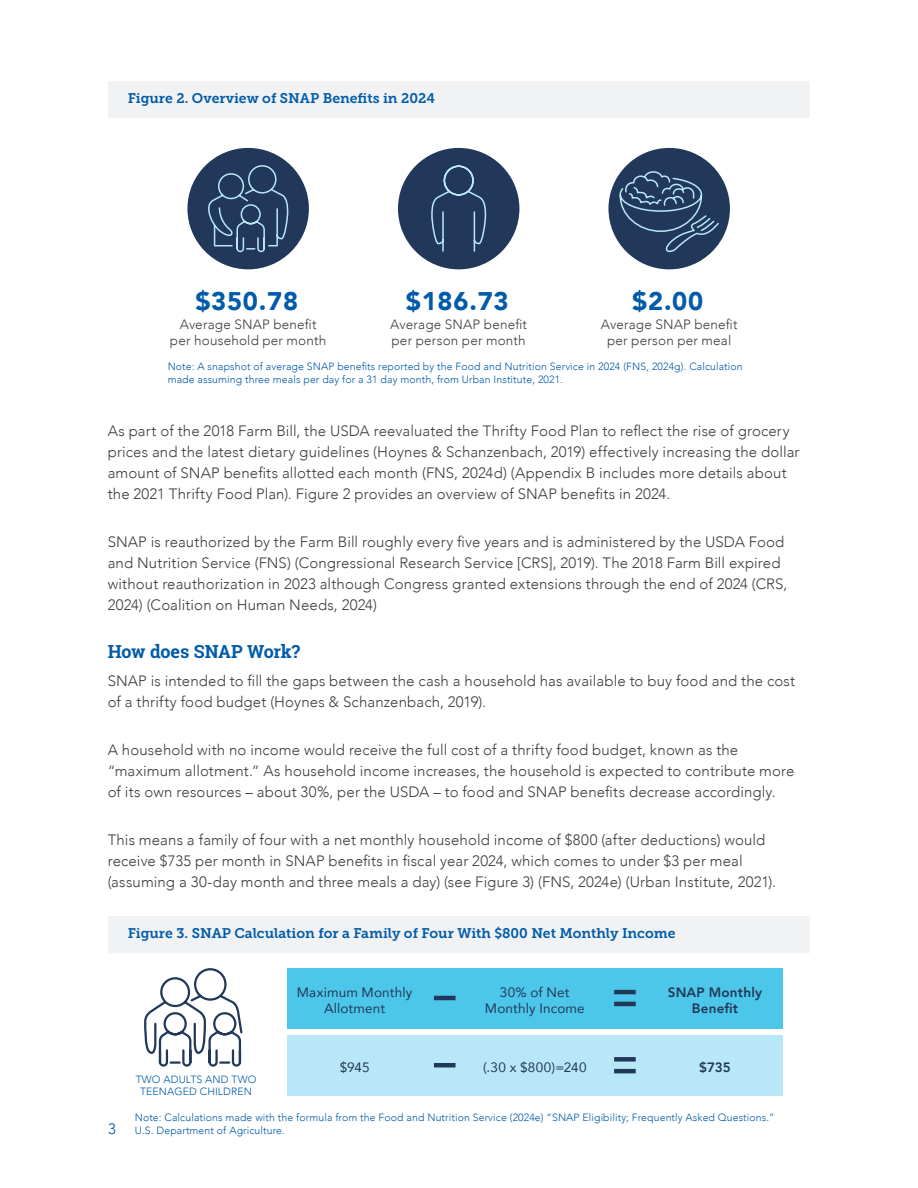
<style>
.page{position:relative;width:918px;height:1188px;background:#fff}
.page>*{position:absolute;margin:0;border:0;box-sizing:border-box;transform-origin:0 0}
.Body{font:900 25.5px "Avenir";letter-spacing:.03em;color:#015ba9}
.Sub_3{font:700 18px "Roboto Slab";letter-spacing:-.015em;color:#015ba9}
.Body-2{font:300 15px/21px "Avenir";letter-spacing:.01em;color:#3e3e3f}
.t1{font:300 15px "Avenir";color:#015ba9}
.Figure_header{font:13.95px "Museo Slab 700";color:#015ba9}
.Body-3{font:300 13.5px/15.6px "Avenir";letter-spacing:.015em;color:#3e3e3f;text-align:center}
.Body-4{font:13.5px/15.6px "Avenir";letter-spacing:.01em;color:#22385a;text-align:center}
.Body-5{font:800 13.5px/15.6px "Avenir";letter-spacing:.015em;color:#22385a;text-align:center}
.Body-6{font:300 10.5px/12.6px "Avenir";letter-spacing:.01em;color:#015ba9}
</style>
<div class="page">
<div style="left:187px;top:148px;width:122px;height:121px;background:#22385a;border-radius:50%"></div>
<div style="left:398px;top:148px;width:121px;height:121px;background:#22385a;border-radius:50%"></div>
<div style="left:608px;top:148px;width:122px;height:121px;background:#22385a;border-radius:50%"></div>
<svg style="left:207px;top:147px;width:81px;height:106px"></svg>
<svg style="left:432px;top:165px;width:54px;height:87px"></svg>
<svg style="left:619px;top:170px;width:101px;height:86px"></svg>
<div style="left:108px;top:81px;width:702px;height:37px;background:#f1f2f3"></div>
<div style="left:108px;top:916px;width:702px;height:37px;background:#f1f2f3"></div>
<svg style="left:144px;top:968px;width:99px;height:99px"></svg>
<div style="left:287px;top:968px;width:496px;height:60px;background:#4dc7e9"></div>
<hr style="left:434px;top:996px;width:22px;height:4px;background:#22385a">
<hr style="left:614px;top:990px;width:22px;height:4px;background:#22385a">
<hr style="left:614px;top:1002px;width:22px;height:4px;background:#22385a">
<div style="left:287px;top:1035px;width:496px;height:60px;background:#b8e8f7"></div>
<hr style="left:434px;top:1063px;width:22px;height:4px;background:#22385a">
<div style="left:614px;top:1057px;width:22px;height:5px;background:#22385a"></div>
<hr style="left:614px;top:1069px;width:22px;height:4px;background:#22385a">
<p class="Figure_header" style="left:128px;top:91px;width:309px">Figure 2. Overview of SNAP Benefits in 2024</p>
<p class="Body" style="left:195px;top:279px;width:104px">$350.78</p>
<p class="Body" style="left:406px;top:279px;width:104px">$186.73</p>
<p class="Body" style="left:632px;top:279px;width:72px">$2.00</p>
<p class="Body-3" style="left:170px;top:317px;width:158px">Average SNAP benefit per household per month</p>
<p class="Body-3" style="left:390px;top:317px;width:138px;text-align:left">Average SNAP benefit per person per month</p>
<p class="Body-3" style="left:601px;top:317px;width:138px">Average SNAP benefit per person per meal</p>
<p class="Body-6" style="left:168px;top:360px;width:577px">Note: A snapshot of average SNAP benefits reported by the Food and Nutrition Service in 2024 (FNS, 2024g). Calculation made assuming three meals per day for a 31 day month, from Urban Institute, 2021.</p>
<p class="Body-2" style="left:108px;top:420px;width:693px">As part of the 2018 Farm Bill, the USDA reevaluated the Thrifty Food Plan to reflect the rise of grocery prices and the latest dietary guidelines (Hoynes &amp; Schanzenbach, 2019) effectively increasing the dollar amount of SNAP benefits allotted each month (FNS, 2024d) (Appendix B includes more details about the 2021 Thrifty Food Plan). Figure 2 provides an overview of SNAP benefits in 2024.</p>
<p class="Body-2" style="left:108px;top:531px;width:681px">SNAP is reauthorized by the Farm Bill roughly every five years and is administered by the USDA Food and Nutrition Service (FNS) (Congressional Research Service [CRS], 2019). The 2018 Farm Bill expired without reauthorization in 2023 although Congress granted extensions through the end of 2024 (CRS, 2024) (Coalition on Human Needs, 2024)</p>
<p class="Sub_3" style="left:108px;top:639px;width:194px">How does SNAP Work?</p>
<p class="Body-2" style="left:108px;top:670px;width:689px">SNAP is intended to fill the gaps between the cash a household has available to buy food and the cost of a thrifty food budget (Hoynes &amp; Schanzenbach, 2019).</p>
<p class="Body-2" style="left:108px;top:739px;width:688px">A household with no income would receive the full cost of a thrifty food budget, known as the “maximum allotment.” As household income increases, the household is expected to contribute more of its own resources – about 30%, per the USDA – to food and SNAP benefits decrease accordingly.</p>
<p class="Body-2" style="left:108px;top:829px;width:670px">This means a family of four with a net monthly household income of $800 (after deductions) would receive $735 per month in SNAP benefits in fiscal year 2024, which comes to under $3 per meal (assuming a 30-day month and three meals a day) (see Figure 3) (FNS, 2024e) (Urban Institute, 2021).</p>
<p class="Figure_header" style="left:128px;top:926px;width:549px">Figure 3. SNAP Calculation for a Family of Four With $800 Net Monthly Income</p>
<p class="t1" style="left:108px;top:1120px;width:9px">3</p>
<p class="Body-6" style="left:136px;top:1073px;width:122px;text-align:center">TWO ADULTS AND TWO<br>TEENAGED CHILDREN</p>
<p class="Body-4" style="left:297px;top:984px;width:117px">Maximum Monthly<br>Allotment</p>
<p class="Body-4" style="left:485px;top:984px;width:101px">30% of Net<br>Monthly Income</p>
<p class="Body-5" style="left:668px;top:984px;width:96px">SNAP Monthly<br>Benefit</p>
<p class="Body-4" style="left:340px;top:1059px;width:31px">$945</p>
<p class="Body-4" style="left:483px;top:1059px;width:105px">(.30 x $800)=240</p>
<p class="Body-5" style="left:699px;top:1060px;width:33px">$735</p>
<p class="Body-6" style="left:135px;top:1111px;width:641px">Note: Calculations made with the formula from the Food and Nutrition Service (2024e) “SNAP Eligibility; Frequently Asked Questions.”<br>U.S. Department of Agriculture.</p>
</div>
